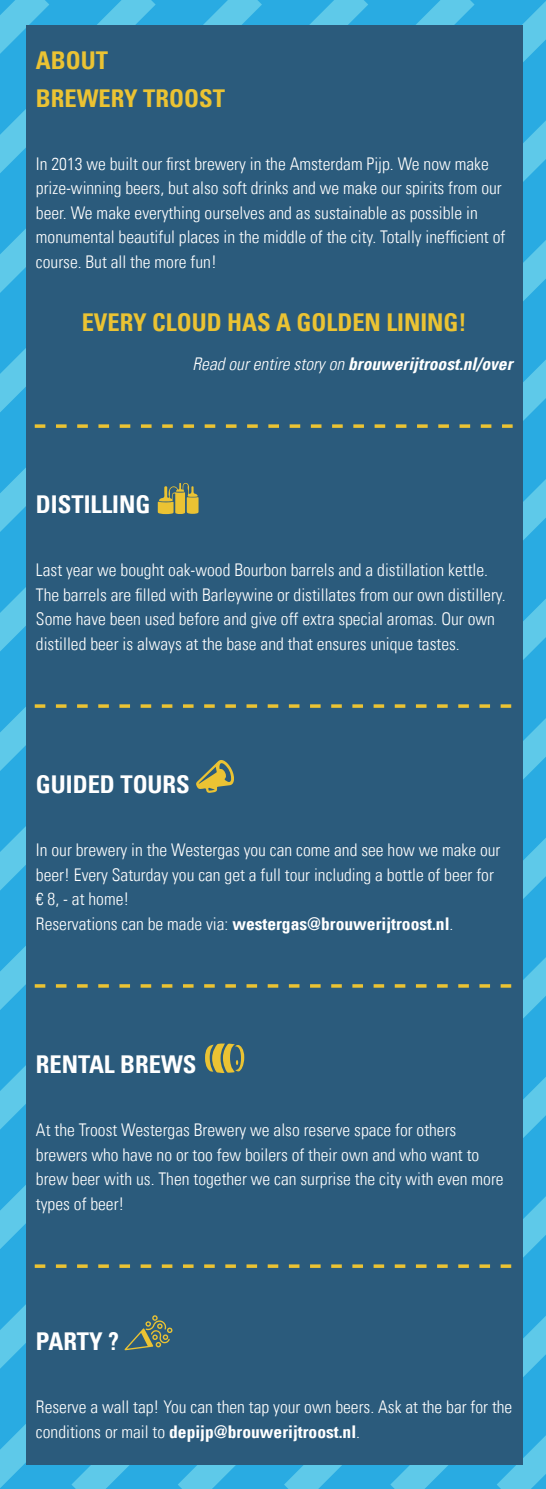
<style>
.page{position:relative;width:546px;height:1489px;background:#fff}
.page>*{position:absolute;margin:0;border:0;box-sizing:border-box;transform-origin:0 0}
.t1{font:700 condensed 24.5px/37.8px "Univers LT";color:#ebc333}
.t2{font:700 condensed 24.5px "Univers LT";color:#fff}
.t3{font:300 condensed 17.5px/24.5px "Univers LT";color:#fff}
.t4{font:italic 700 condensed 17.5px "Univers LT";color:#fff}
.s1{font-weight:300}
.s2{font-weight:700}
</style>
<div class="page">
<div style="left:0;top:0;width:546px;height:1488px;background:#29abe2"></div>
<svg style="left:97px;top:0;width:59px;height:25px"></svg>
<svg style="left:416px;top:0;width:58px;height:25px"></svg>
<svg style="left:203px;top:0;width:59px;height:25px"></svg>
<svg style="left:522px;top:1px;width:24px;height:68px"></svg>
<svg style="left:0;top:0;width:49px;height:54px"></svg>
<svg style="left:309px;top:0;width:59px;height:25px"></svg>
<svg style="left:522px;top:105px;width:24px;height:84px"></svg>
<svg style="left:0;top:109px;width:26px;height:64px"></svg>
<svg style="left:522px;top:224px;width:24px;height:84px"></svg>
<svg style="left:0;top:229px;width:26px;height:64px"></svg>
<svg style="left:522px;top:463px;width:24px;height:84px"></svg>
<svg style="left:0;top:468px;width:26px;height:64px"></svg>
<svg style="left:522px;top:583px;width:24px;height:84px"></svg>
<svg style="left:0;top:587px;width:26px;height:64px"></svg>
<svg style="left:522px;top:822px;width:24px;height:84px"></svg>
<svg style="left:0;top:826px;width:26px;height:65px"></svg>
<svg style="left:522px;top:1060px;width:24px;height:85px"></svg>
<svg style="left:0;top:1065px;width:26px;height:65px"></svg>
<svg style="left:522px;top:1299px;width:24px;height:85px"></svg>
<svg style="left:0;top:1304px;width:26px;height:65px"></svg>
<svg style="left:71px;top:1463px;width:85px;height:25px"></svg>
<svg style="left:390px;top:1463px;width:84px;height:25px"></svg>
<svg style="left:178px;top:1463px;width:84px;height:25px"></svg>
<svg style="left:496px;top:1419px;width:50px;height:69px"></svg>
<svg style="left:0;top:1424px;width:49px;height:64px"></svg>
<svg style="left:284px;top:1463px;width:84px;height:25px"></svg>
<div style="left:26px;top:25px;width:496px;height:1438px;background:#2b5b7c"></div>
<svg style="left:205px;top:1043px;width:40px;height:30px"></svg>
<svg style="left:157px;top:483px;width:42px;height:32px"></svg>
<svg style="left:0;top:344px;width:546px;height:84px"></svg>
<svg style="left:0;top:702px;width:546px;height:91px"></svg>
<svg style="left:0;top:941px;width:546px;height:84px"></svg>
<svg style="left:0;top:1180px;width:546px;height:87px"></svg>
<svg style="left:124px;top:1315px;width:49px;height:36px"></svg>
<h1 class="t1" style="left:36px;top:41px;width:190px">ABOUT<br>BREWERY TROOST</h1>
<p class="t3" style="left:36px;top:151px;width:471px">In 2013 we built our first brewery in the Amsterdam Pijp. We now make prize-winning beers, but also soft drinks and we make our spirits from our beer. We make everything ourselves and as sustainable as possible in monumental beautiful places in the middle of the city. Totally inefficient of course. But all the more fun!</p>
<h1 class="t1" style="left:82px;top:303px;width:386px">EVERY CLOUD HAS A GOLDEN LINING!</h1>
<p class="t4" style="left:192px;top:352px;width:321px"><span class="s1">Read our entire story on</span> brouwerijtroost.nl/over</p>
<h1 class="t2" style="left:36px;top:489px;width:116px">DISTILLING</h1>
<p class="t3" style="left:36px;top:557px;width:471px">Last year we bought oak-wood Bourbon barrels and a distillation kettle.<br>The barrels are filled with Barleywine or distillates from our own distillery.<br>Some have been used before and give off extra special aromas. Our own distilled beer is always at the base and that ensures unique tastes.</p>
<h1 class="t2" style="left:36px;top:769px;width:155px">GUIDED TOURS</h1>
<p class="t3" style="left:36px;top:837px;width:466px">In our brewery in the Westergas you can come and see how we make our beer! Every Saturday you can get a full tour including a bottle of beer for € 8, - at home!<br>Reservations can be made via: <span class="s2">westergas@brouwerijtroost.nl</span>.</p>
<h1 class="t2" style="left:36px;top:1049px;width:162px">RENTAL BREWS</h1>
<p class="t3" style="left:36px;top:1117px;width:469px">At the Troost Westergas Brewery we also reserve space for others brewers who have no or too few boilers of their own and who want to brew beer with us. Then together we can surprise the city with even more types of beer!</p>
<h1 class="t2" style="left:36px;top:1326px;width:85px">PARTY ?</h1>
<p class="t3" style="left:36px;top:1394px;width:478px">Reserve a wall tap! You can then tap your own beers. Ask at the bar for the conditions or mail to <span class="s2">depijp@brouwerijtroost.nl</span>.</p>
</div>
